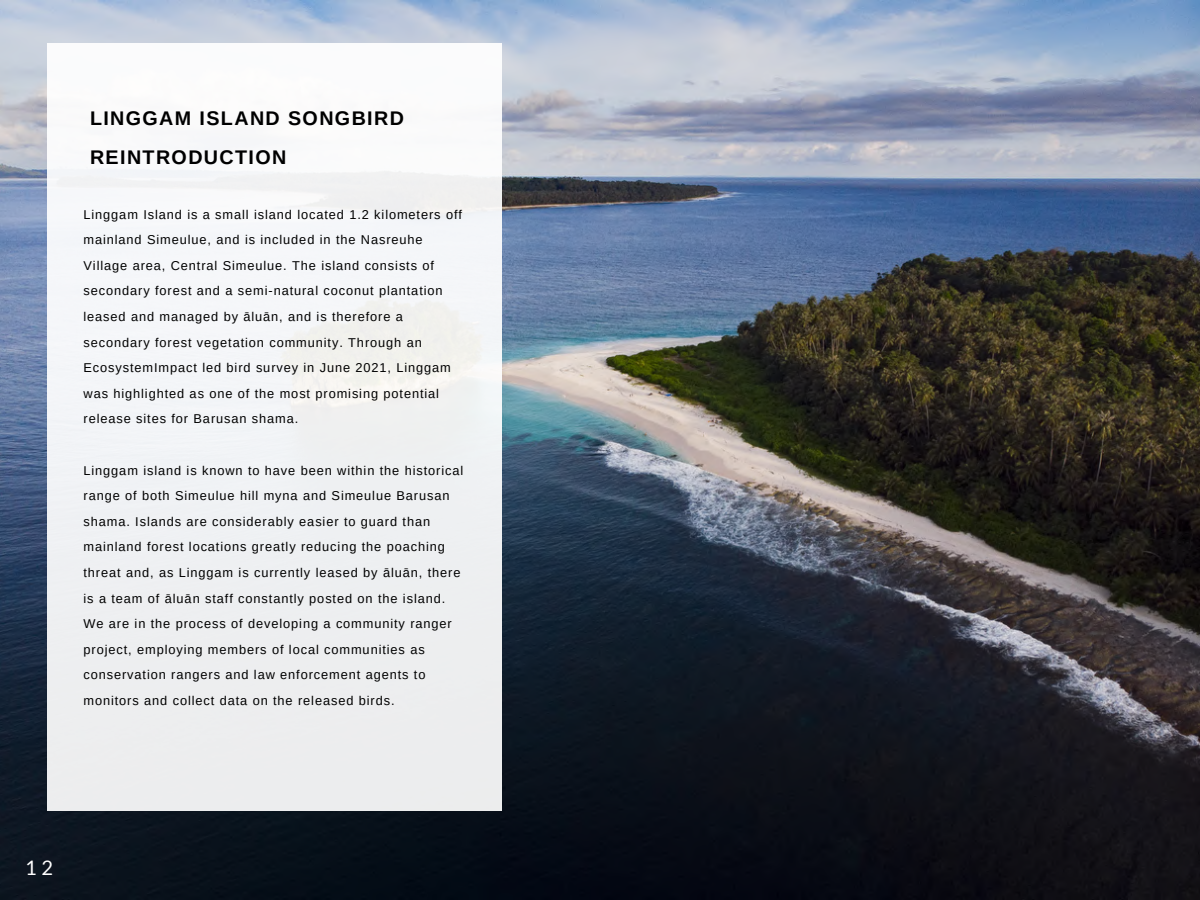
<style>
.page{position:relative;width:1200px;height:900px;background:#fff}
.page>*{position:absolute;margin:0;border:0;box-sizing:border-box;transform-origin:0 0}
.t1{font:20px "Lato";color:#fff}
.t2{font:700 19.8px/39px "Arimo";letter-spacing:.07em;color:#000}
.t3{font:12.8px/25.6px "Arimo";letter-spacing:.07em;color:#000}
</style>
<div class="page">
<img style="left:0;top:0;width:1200px;height:900px">
<div style="left:47px;top:43px;width:455px;height:768px;background:#f0f2f3"></div>
<h2 class="t2" style="left:90px;top:99px;width:316px">LINGGAM ISLAND SONGBIRD<br>REINTRODUCTION</h2>
<p class="t3" style="left:84px;top:201px;width:380px">Linggam Island is a small island located 1.2 kilometers off mainland Simeulue, and is included in the Nasreuhe Village area, Central Simeulue. The island consists of secondary forest and a semi-natural coconut plantation leased and managed by āluān, and is therefore a secondary forest vegetation community. Through an EcosystemImpact led bird survey in June 2021, Linggam was highlighted as one of the most promising potential release sites for Barusan shama.</p>
<p class="t3" style="left:84px;top:457px;width:381px">Linggam island is known to have been within the historical range of both Simeulue hill myna and Simeulue Barusan shama. Islands are considerably easier to guard than mainland forest locations greatly reducing the poaching threat and, as Linggam is currently leased by āluān, there is a team of āluān staff constantly posted on the island.<br>We are in the process of developing a community ranger project, employing members of local communities as conservation rangers and law enforcement agents to monitors and collect data on the released birds.</p>
<h1 class="t1" style="left:25px;top:855px;width:29px">12</h1>
</div>
